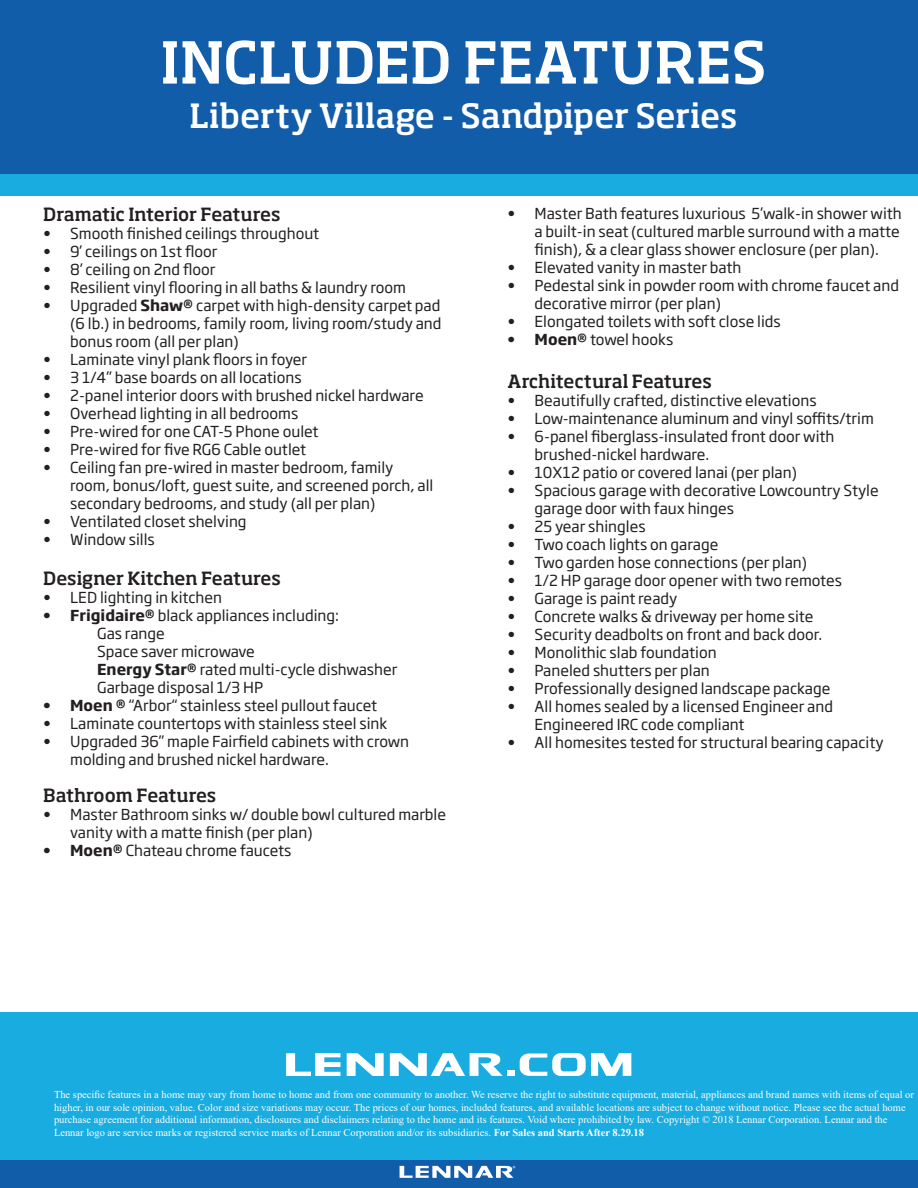
<style>
.page{position:relative;width:918px;height:1188px;background:#fff}
.page>*{position:absolute;margin:0;border:0;box-sizing:border-box;transform-origin:0 0}
.t1{font:500 57px "Soho Std";color:#fff}
.t2{font:500 33px "Soho Std";color:#fff}
.t3{font:500 18px "Soho Std";letter-spacing:-.005em;color:#231f20}
.t4{font:15px/18px "Soho Gothic Std";color:#231f20}
.t5{font:10.5px/12.6px "Times New Roman";color:#fff}
.s1{font-weight:700}
</style>
<div class="page">
<div style="left:0;top:174px;width:918px;height:22px;background:#18ace0"></div>
<div style="left:0;top:1159px;width:918px;height:28px;background:#115daa"></div>
<div style="left:0;top:1012px;width:918px;height:148px;background:#18ace0"></div>
<svg style="left:286px;top:1053px;width:55px;height:23px"></svg>
<svg style="left:347px;top:1053px;width:37px;height:23px"></svg>
<svg style="left:390px;top:1053px;width:241px;height:23px"></svg>
<svg style="left:400px;top:1166px;width:115px;height:12px"></svg>
<div style="left:0;top:0;width:918px;height:174px;background:#115daa"></div>
<p class="t1" style="left:160px;top:26px;width:608px">INCLUDED FEATURES</p>
<p class="t2" style="left:190px;top:94px;width:549px">Liberty Village - Sandpiper Series</p>
<p class="t3" style="left:43px;top:203px;width:239px">Dramatic Interior Features</p>
<p class="t4" style="left:43px;top:225px;width:278px">• Smooth finished ceilings throughout</p>
<p class="t4" style="left:43px;top:243px;width:176px">• 9’ ceilings on 1st floor</p>
<p class="t4" style="left:43px;top:261px;width:174px">• 8’ ceiling on 2nd floor</p>
<p class="t4" style="left:43px;top:279px;width:364px">• Resilient vinyl flooring in all baths &amp; laundry room</p>
<p class="t4" style="left:70px;top:297px;width:373px;text-align:justify;text-indent:-27px">• Upgraded <span class="s1">Shaw®</span> carpet with high-density carpet pad (6 lb.) in bedrooms, family room, living room/study and bonus room (all per plan)</p>
<p class="t4" style="left:43px;top:351px;width:266px">• Laminate vinyl plank floors in foyer</p>
<p class="t4" style="left:43px;top:369px;width:260px">• 3 1/4” base boards on all locations</p>
<p class="t4" style="left:43px;top:387px;width:382px">• 2-panel interior doors with brushed nickel hardware</p>
<p class="t4" style="left:43px;top:405px;width:257px">• Overhead lighting in all bedrooms</p>
<p class="t4" style="left:43px;top:423px;width:277px">• Pre-wired for one CAT-5 Phone oulet</p>
<p class="t4" style="left:43px;top:441px;width:265px">• Pre-wired for five RG6 Cable outlet</p>
<p class="t4" style="left:70px;top:459px;width:365px;text-indent:-27px">• Ceiling fan pre-wired in master bedroom, family room, bonus/loft, guest suite, and screened porch, all secondary bedrooms, and study (all per plan)</p>
<p class="t4" style="left:43px;top:513px;width:205px">• Ventilated closet shelving</p>
<p class="t4" style="left:43px;top:531px;width:113px">• Window sills</p>
<p class="t3" style="left:43px;top:566px;width:239px">Designer Kitchen Features</p>
<p class="t4" style="left:43px;top:588px;width:180px">• LED lighting in kitchen</p>
<p class="t4" style="left:43px;top:606px;width:297px"><span class="s1">• Frigidaire®</span> black appliances including:</p>
<p class="t4" style="left:97px;top:624px;width:69px">Gas range</p>
<p class="t4" style="left:97px;top:642px;width:159px">Space saver microwave</p>
<p class="t4" style="left:97px;top:660px;width:302px"><span class="s1">Energy Star®</span> rated multi-cycle dishwasher</p>
<p class="t4" style="left:97px;top:678px;width:167px">Garbage disposal 1/3 HP</p>
<p class="t4" style="left:43px;top:696px;width:335px"><span class="s1">• Moen ®</span> “Arbor“ stainless steel pullout faucet</p>
<p class="t4" style="left:43px;top:714px;width:346px">• Laminate countertops with stainless steel sink</p>
<p class="t4" style="left:70px;top:732px;width:341px;text-indent:-27px">• Upgraded 36” maple Fairfield cabinets with crown molding and brushed nickel hardware.</p>
<p class="t3" style="left:43px;top:784px;width:175px">Bathroom Features</p>
<p class="t4" style="left:70px;top:806px;width:377px;text-indent:-27px">• Master Bathroom sinks w/ double bowl cultured marble vanity with a matte finish (per plan)</p>
<p class="t4" style="left:43px;top:842px;width:250px"><span class="s1">• Moen®</span> Chateau chrome faucets</p>
<p class="t4" style="left:535px;top:204px;width:369px;text-indent:-27px">• Master Bath features luxurious 5’walk-in shower with a built-in seat (cultured marble surround with a matte finish), &amp; a clear glass shower enclosure (per plan).</p>
<p class="t4" style="left:508px;top:258px;width:235px">• Elevated vanity in master bath</p>
<p class="t4" style="left:535px;top:276px;width:366px;text-indent:-27px">• Pedestal sink in powder room with chrome faucet and decorative mirror (per plan)</p>
<p class="t4" style="left:508px;top:312px;width:275px">• Elongated toilets with soft close lids</p>
<p class="t4" style="left:508px;top:330px;width:167px"><span class="s1">• Moen®</span> towel hooks</p>
<p class="t3" style="left:508px;top:370px;width:206px">Architectural Features</p>
<p class="t4" style="left:508px;top:392px;width:310px">• Beautifully crafted, distinctive elevations</p>
<p class="t4" style="left:508px;top:410px;width:368px">• Low-maintenance aluminum and vinyl soffits/trim</p>
<p class="t4" style="left:535px;top:428px;width:301px;text-indent:-27px">• 6-panel fiberglass-insulated front door with brushed-nickel hardware.</p>
<p class="t4" style="left:508px;top:464px;width:291px">• 10X12 patio or covered lanai (per plan)</p>
<p class="t4" style="left:535px;top:482px;width:346px;text-indent:-27px">• Spacious garage with decorative Lowcountry Style garage door with faux hinges</p>
<p class="t4" style="left:508px;top:518px;width:140px">• 25 year shingles</p>
<p class="t4" style="left:508px;top:536px;width:212px">• Two coach lights on garage</p>
<p class="t4" style="left:508px;top:554px;width:301px">• Two garden hose connections (per plan)</p>
<p class="t4" style="left:508px;top:572px;width:336px">• 1/2 HP garage door opener with two remotes</p>
<p class="t4" style="left:508px;top:590px;width:171px">• Garage is paint ready</p>
<p class="t4" style="left:508px;top:608px;width:307px">• Concrete walks &amp; driveway per home site</p>
<p class="t4" style="left:508px;top:626px;width:316px">• Security deadbolts on front and back door.</p>
<p class="t4" style="left:508px;top:644px;width:211px">• Monolithic slab foundation</p>
<p class="t4" style="left:508px;top:662px;width:204px">• Paneled shutters per plan</p>
<p class="t4" style="left:508px;top:680px;width:324px">• Professionally designed landscape package</p>
<p class="t4" style="left:535px;top:698px;width:300px;text-indent:-27px">• All homes sealed by a licensed Engineer and<br>Engineered IRC code compliant</p>
<p class="t4" style="left:508px;top:734px;width:378px">• All homesites tested for structural bearing capacity</p>
<p class="t5" style="left:54px;top:1088px;width:862px">The specific features in a home may vary from home to home and from one community to another. We reserve the right to substitute equipment, material, appliances and brand names with items of equal or higher, in our sole opinion, value. Color and size variations may occur. The prices of our homes, included features, and available locations are subject to change without notice. Please see the actual home purchase agreement for additional information, disclosures and disclaimers relating to the home and its features. Void where prohibited by law. Copyright © 2018 Lennar Corporation. Lennar and the</p>
<p class="t5" style="left:54px;top:1126px;width:592px">Lennar logo are service marks or registered service marks of Lennar Corporation and/or its subsidiaries. <span class="s1">For Sales and Starts After 8.29.18</span></p>
</div>
